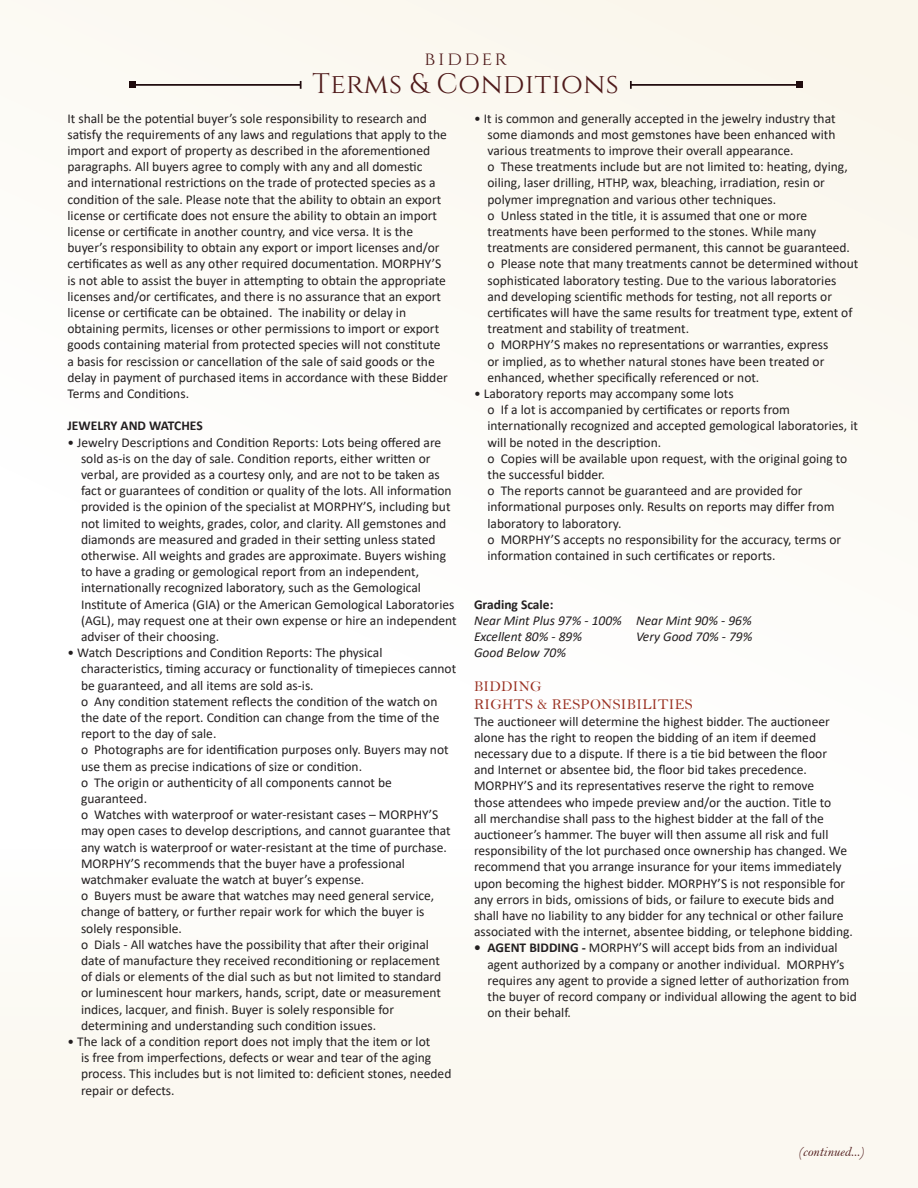
<style>
.page{position:relative;width:918px;height:1188px;background:#fff}
.page>*{position:absolute;margin:0;border:0;box-sizing:border-box;transform-origin:0 0}
.Description{font:28.2px "Cinzel";letter-spacing:.02em;color:#4f1a1a}
.Description-2{font:19.2px "Cinzel";letter-spacing:.14em;color:#4f1a1a}
.Lot{font:15px "Bell";letter-spacing:.02em;color:#9a3223}
.Lot-2{font:13.5px/16.2px "Calibri";color:#231f20}
.Lot-3{font:italic 13.5px "Calibri";color:#231f20}
.Lot-4{font:700 13.5px "Calibri";color:#231f20}
.Lot-5{font:13.5px "Bell MT Italic";color:#4f1a1a}
.s1{font-weight:700}
</style>
<div class="page">
<div style="left:0;top:0;width:918px;height:888px;background:#fdfcf8"></div>
<hr style="left:0;top:846px;width:1px;height:342px;background:#e5d5a0">
<div style="left:1px;top:846px;width:917px;height:342px;background:#fbf9f3"></div>
<hr style="left:132px;top:84px;width:169px;height:2px;background:#1f0b0d">
<svg style="left:300px;top:81px;width:2px;height:8px"></svg>
<div style="left:129px;top:81px;width:7px;height:7px;background:#1f0b0d"></div>
<hr style="left:631px;top:84px;width:168px;height:2px;background:#1f0b0d">
<div style="left:796px;top:81px;width:7px;height:7px;background:#1f0b0d"></div>
<svg style="left:630px;top:81px;width:2px;height:8px"></svg>
<p class="Description-2" style="left:425px;top:48px;width:84px">bidder</p>
<p class="Description" style="left:313px;top:68px;width:308px">Terms &amp; Conditions</p>
<p class="Lot-2" style="left:68px;top:110px;width:382px">It shall be the potential buyer’s sole responsibility to research and satisfy the requirements of any laws and regulations that apply to the import and export of property as described in the aforementioned paragraphs. All buyers agree to comply with any and all domestic<br>and international restrictions on the trade of protected species as a condition of the sale. Please note that the ability to obtain an export license or certificate does not ensure the ability to obtain an import license or certificate in another country, and vice versa. It is the buyer’s responsibility to obtain any export or import licenses and/or certificates as well as any other required documentation. MORPHY’S is not able to assist the buyer in attempting to obtain the appropriate licenses and/or certificates, and there is no assurance that an export license or certificate can be obtained. The inability or delay in obtaining permits, licenses or other permissions to import or export goods containing material from protected species will not constitute a basis for rescission or cancellation of the sale of said goods or the delay in payment of purchased items in accordance with these Bidder Terms and Conditions.</p>
<p class="Lot-4" style="left:68px;top:416px;width:137px">JEWELRY AND WATCHES</p>
<p class="Lot-2" style="left:81px;top:434px;width:377px;text-indent:-14px">• Jewelry Descriptions and Condition Reports: Lots being offered are sold as-is on the day of sale. Condition reports, either written or verbal, are provided as a courtesy only, and are not to be taken as fact or guarantees of condition or quality of the lots. All information provided is the opinion of the specialist at MORPHY’S, including but not limited to weights, grades, color, and clarity. All gemstones and diamonds are measured and graded in their setting unless stated otherwise. All weights and grades are approximate. Buyers wishing to have a grading or gemological report from an independent, internationally recognized laboratory, such as the Gemological Institute of America (GIA) or the American Gemological Laboratories (AGL), may request one at their own expense or hire an independent adviser of their choosing.</p>
<p class="Lot-2" style="left:81px;top:644px;width:377px;text-indent:-14px">• Watch Descriptions and Condition Reports: The physical characteristics, timing accuracy or functionality of timepieces cannot be guaranteed, and all items are sold as-is.</p>
<p class="Lot-2" style="left:81px;top:693px;width:360px">o Any condition statement reflects the condition of the watch on the date of the report. Condition can change from the time of the report to the day of sale.</p>
<p class="Lot-2" style="left:81px;top:742px;width:369px">o Photographs are for identification purposes only. Buyers may not use them as precise indications of size or condition.</p>
<p class="Lot-2" style="left:81px;top:774px;width:313px">o The origin or authenticity of all components cannot be guaranteed.</p>
<p class="Lot-2" style="left:81px;top:806px;width:371px">o Watches with waterproof or water-resistant cases – MORPHY’S may open cases to develop descriptions, and cannot guarantee that any watch is waterproof or water-resistant at the time of purchase.<br>MORPHY’S recommends that the buyer have a professional watchmaker evaluate the watch at buyer’s expense.</p>
<p class="Lot-2" style="left:81px;top:887px;width:355px">o Buyers must be aware that watches may need general service, change of battery, or further repair work for which the buyer is solely responsible.</p>
<p class="Lot-2" style="left:81px;top:936px;width:362px">o Dials - All watches have the possibility that after their original date of manufacture they received reconditioning or replacement of dials or elements of the dial such as but not limited to standard or luminescent hour markers, hands, script, date or measurement indices, lacquer, and finish. Buyer is solely responsible for determining and understanding such condition issues.</p>
<p class="Lot-2" style="left:81px;top:1033px;width:372px;text-indent:-14px">• The lack of a condition report does not imply that the item or lot<br>is free from imperfections, defects or wear and tear of the aging process. This includes but is not limited to: deficient stones, needed repair or defects.</p>
<p class="Lot-2" style="left:488px;top:110px;width:350px;text-align:justify;text-indent:-14px">• It is common and generally accepted in the jewelry industry that some diamonds and most gemstones have been enhanced with various treatments to improve their overall appearance.</p>
<p class="Lot-2" style="left:488px;top:158px;width:362px">o These treatments include but are not limited to: heating, dying, oiling, laser drilling, HTHP, wax, bleaching, irradiation, resin or polymer impregnation and various other techniques.</p>
<p class="Lot-2" style="left:488px;top:207px;width:364px">o Unless stated in the title, it is assumed that one or more treatments have been performed to the stones. While many treatments are considered permanent, this cannot be guaranteed.</p>
<p class="Lot-2" style="left:488px;top:256px;width:372px">o Please note that many treatments cannot be determined without sophisticated laboratory testing. Due to the various laboratories and developing scientific methods for testing, not all reports or certificates will have the same results for treatment type, extent of treatment and stability of treatment.</p>
<p class="Lot-2" style="left:488px;top:337px;width:342px">o MORPHY’S makes no representations or warranties, express or implied, as to whether natural stones have been treated or enhanced, whether specifically referenced or not.</p>
<p class="Lot-2" style="left:474px;top:385px;width:261px">• Laboratory reports may accompany some lots</p>
<p class="Lot-2" style="left:488px;top:401px;width:372px">o If a lot is accompanied by certificates or reports from internationally recognized and accepted gemological laboratories, it will be noted in the description.</p>
<p class="Lot-2" style="left:488px;top:450px;width:361px">o Copies will be available upon request, with the original going to the successful bidder.</p>
<p class="Lot-2" style="left:488px;top:482px;width:348px">o The reports cannot be guaranteed and are provided for informational purposes only. Results on reports may differ from laboratory to laboratory.</p>
<p class="Lot-2" style="left:488px;top:531px;width:355px">o MORPHY’S accepts no responsibility for the accuracy, terms or information contained in such certificates or reports.</p>
<p class="Lot-4" style="left:474px;top:595px;width:81px">Grading Scale:</p>
<p class="Lot-3" style="left:474px;top:611px;width:279px">Near Mint Plus 97% - 100% Near Mint 90% - 96%</p>
<p class="Lot-3" style="left:474px;top:627px;width:110px">Excellent 80% - 89%</p>
<p class="Lot-3" style="left:636px;top:627px;width:118px">Very Good 70% - 79%</p>
<p class="Lot-3" style="left:474px;top:643px;width:94px">Good Below 70%</p>
<p class="Lot" style="left:474px;top:678px;width:69px">BIDDING</p>
<p class="Lot" style="left:474px;top:696px;width:220px">RIGHTS &amp; RESPONSIBILITIES</p>
<p class="Lot-2" style="left:474px;top:713px;width:380px">The auctioneer will determine the highest bidder. The auctioneer alone has the right to reopen the bidding of an item if deemed necessary due to a dispute. If there is a tie bid between the floor<br>and Internet or absentee bid, the floor bid takes precedence.<br>MORPHY’S and its representatives reserve the right to remove<br>those attendees who impede preview and/or the auction. Title to<br>all merchandise shall pass to the highest bidder at the fall of the auctioneer’s hammer. The buyer will then assume all risk and full responsibility of the lot purchased once ownership has changed. We recommend that you arrange insurance for your items immediately upon becoming the highest bidder. MORPHY’S is not responsible for any errors in bids, omissions of bids, or failure to execute bids and shall have no liability to any bidder for any technical or other failure associated with the internet, absentee bidding, or telephone bidding.</p>
<p class="Lot-2" style="left:488px;top:940px;width:371px;text-indent:-14px"><span class="s1">• AGENT BIDDING -</span> MORPHY’S will accept bids from an individual agent authorized by a company or another individual. MORPHY’s requires any agent to provide a signed letter of authorization from the buyer of record company or individual allowing the agent to bid on their behalf.</p>
<p class="Lot-5" style="left:799px;top:1143px;width:67px">(continued...)</p>
</div>
